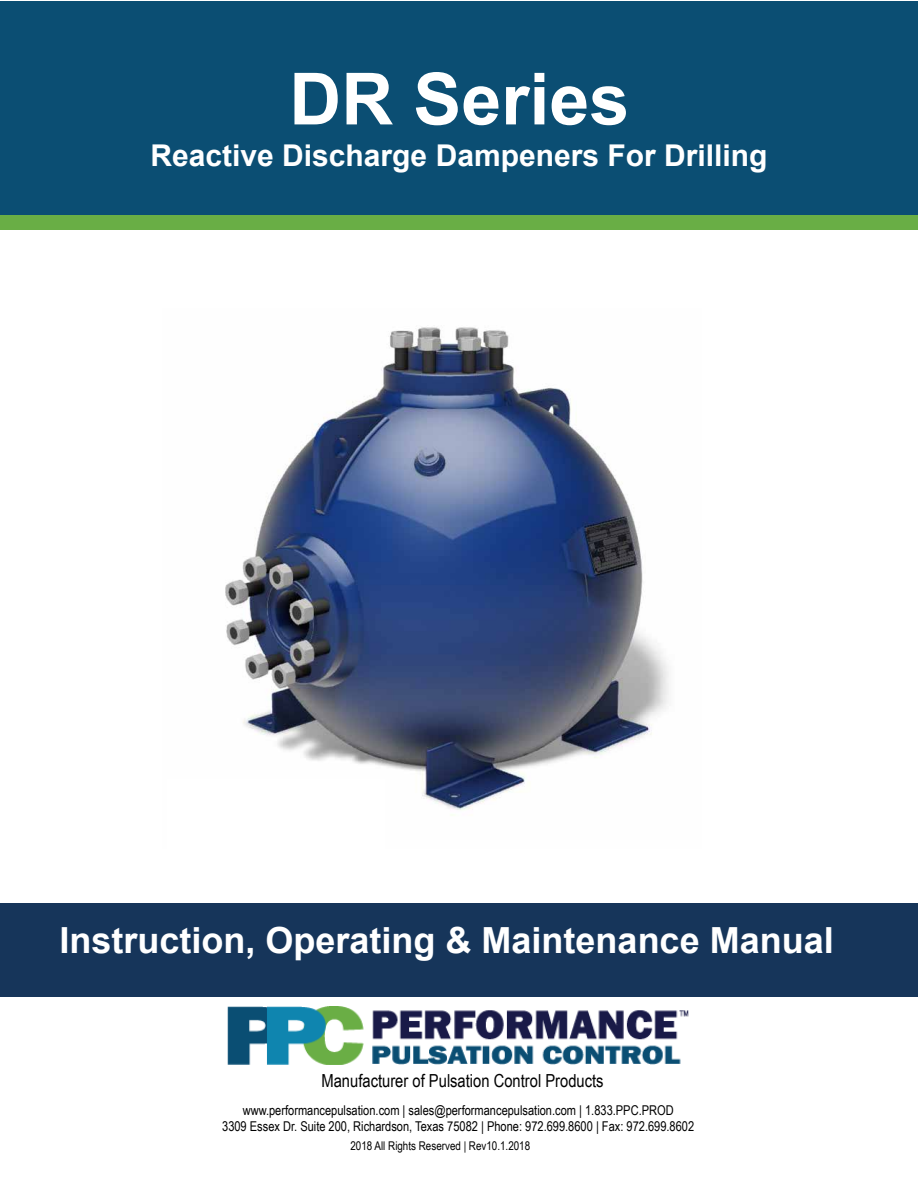
<style>
.page{position:relative;width:918px;height:1188px;background:#fff}
.page>*{position:absolute;margin:0;border:0;box-sizing:border-box;transform-origin:0 0}
.t1{font:700 72px "Arial";color:#fff}
.t2{font:700 36px "Arial";color:#fff}
.t3{font:700 30px "Arial";color:#fff}
.t4{font:18px "Arial Narrow";color:#000}
.t5{font:13.5px/16.2px "Arial Narrow";color:#000;text-align:center}
.t6{font:12px "Arial Narrow";color:#000}
</style>
<div class="page">
<div style="left:1px;top:1px;width:917px;height:214px;background:#0b4e73"></div>
<div style="left:1px;top:215px;width:917px;height:15px;background:#69ae45"></div>
<img style="left:227px;top:1006px;width:461px;height:59px">
<div style="left:1px;top:904px;width:917px;height:93px;background:#16355a"></div>
<img style="left:225px;top:327px;width:444px;height:489px">
<div style="left:167px;top:779px;width:218px;height:69px;background:#fff"></div>
<h1 class="t1" style="left:289px;top:48px;width:342px">DR Series</h1>
<h3 class="t3" style="left:151px;top:134px;width:618px">Reactive Discharge Dampeners For Drilling</h3>
<h2 class="t2" style="left:60px;top:915px;width:776px">Instruction, Operating &amp; Maintenance Manual</h2>
<h3 class="t4" style="left:321px;top:1067px;width:284px">Manufacturer of Pulsation Control Products</h3>
<p class="t5" style="left:222px;top:1102px;width:474px">www.performancepulsation.com | sales@performancepulsation.com | 1.833.PPC.PROD<br>3309 Essex Dr. Suite 200, Richardson, Texas 75082 | Phone: 972.699.8600 | Fax: 972.699.8602</p>
<p class="t6" style="left:350px;top:1137px;width:181px">2018 All Rights Reserved | Rev10.1.2018</p>
</div>
